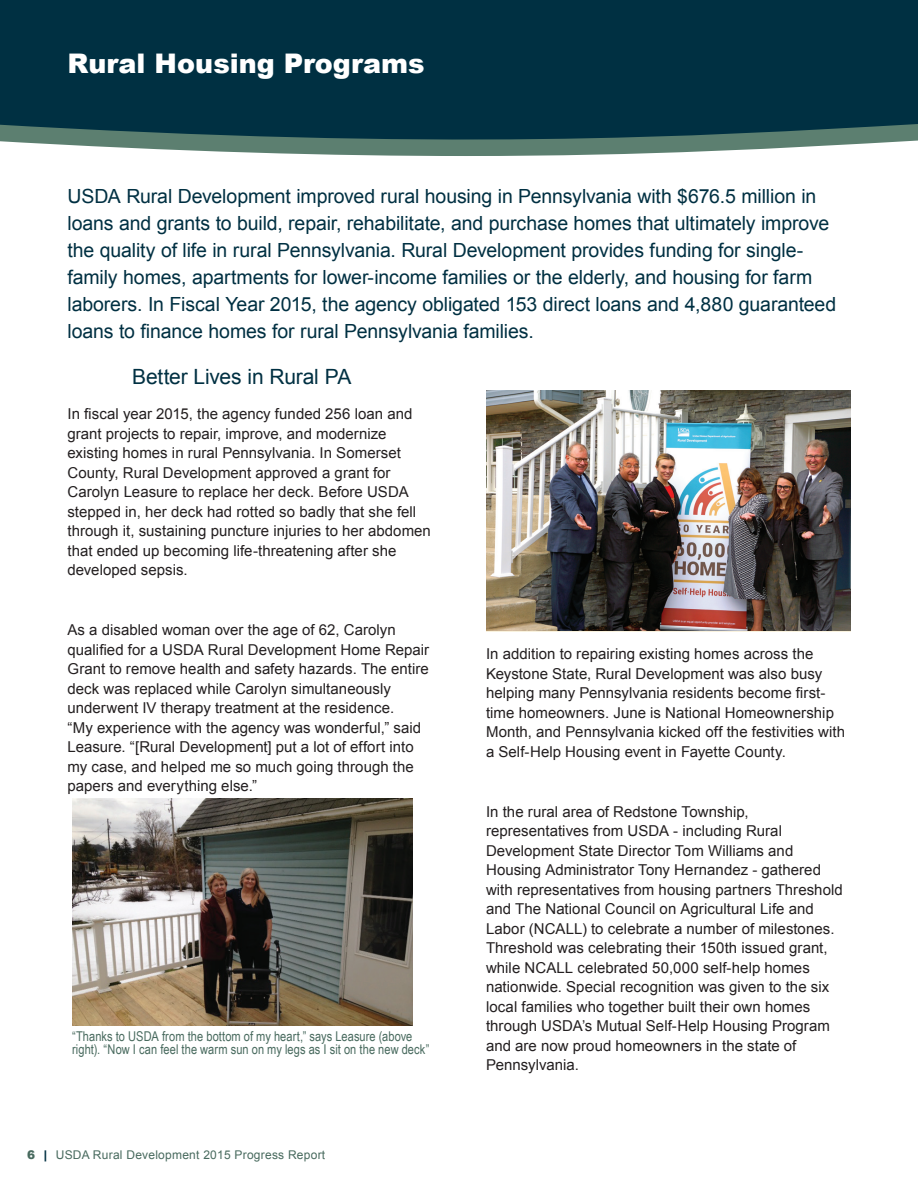
<style>
.page{position:relative;width:918px;height:1188px;background:#fff}
.page>*{position:absolute;margin:0;border:0;box-sizing:border-box;transform-origin:0 0}
.t1{font:900 27px "Arial";color:#fff}
.t2{font:21px "Arial";letter-spacing:-.01em;color:#003042}
.t3{font:19.5px/27px "Arial";letter-spacing:-.005em;color:#003042}
.t4{font:15px/19.5px "Arial";letter-spacing:.005em;color:#231f20}
.t5{font:13.5px/13.5px "Arial Narrow";letter-spacing:.005em;color:#486a5e}
.t6{font:12px "Arial";letter-spacing:.02em;color:#486a5e}
.s1{font-weight:900}
.s2{font-weight:900;color:#003042}
</style>
<div class="page">
<div style="left:0;top:0;width:918px;height:124px;background:#003042"></div>
<svg style="left:0;top:124px;width:918px;height:32px"></svg>
<img style="left:486px;top:390px;width:364px;height:241px">
<img style="left:72px;top:799px;width:341px;height:227px">
<h1 class="t1" style="left:68px;top:44px;width:359px">Rural Housing Programs</h1>
<p class="t3" style="left:68px;top:183px;width:770px">USDA Rural Development improved rural housing in Pennsylvania with $676.5 million in loans and grants to build, repair, rehabilitate, and purchase homes that ultimately improve the quality of life in rural Pennsylvania. Rural Development provides funding for single&shy;family homes, apartments for lower-income families or the elderly, and housing for farm laborers. In Fiscal Year 2015, the agency obligated 153 direct loans and 4,880 guaranteed loans to finance homes for rural Pennsylvania families.</p>
<h2 class="t2" style="left:132px;top:363px;width:221px">Better Lives in Rural PA</h2>
<p class="t4" style="left:68px;top:404px;width:365px">In fiscal year 2015, the agency funded 256 loan and grant projects to repair, improve, and modernize existing homes in rural Pennsylvania. In Somerset County, Rural Development approved a grant for Carolyn Leasure to replace her deck. Before USDA stepped in, her deck had rotted so badly that she fell through it, sustaining puncture injuries to her abdomen that ended up becoming life-threatening after she developed sepsis.</p>
<p class="t4" style="left:68px;top:620px;width:363px">As a disabled woman over the age of 62, Carolyn qualified for a USDA Rural Development Home Repair Grant to remove health and safety hazards. The entire deck was replaced while Carolyn simultaneously underwent IV therapy treatment at the residence.<br>“My experience with the agency was wonderful,” said Leasure. “[Rural Development] put a lot of effort into my case, and helped me so much going through the papers and everything else.”</p>
<p class="t5" style="left:72px;top:1029px;width:359px">“Thanks to USDA from the bottom of my heart,” says Leasure (above right). “Now I can feel the warm sun on my legs as I sit on the new deck”</p>
<p class="t6" style="left:27px;top:1147px;width:300px"><span class="s1">6</span> <span class="s2">|</span> USDA Rural Development 2015 Progress Report</p>
<p class="t4" style="left:486px;top:644px;width:361px">In addition to repairing existing homes across the Keystone State, Rural Development was also busy helping many Pennsylvania residents become first&shy;time homeowners. June is National Homeownership Month, and Pennsylvania kicked off the festivities with a Self-Help Housing event in Fayette County.</p>
<p class="t4" style="left:486px;top:802px;width:358px">In the rural area of Redstone Township, representatives from USDA - including Rural Development State Director Tom Williams and Housing Administrator Tony Hernandez - gathered with representatives from housing partners Threshold and The National Council on Agricultural Life and Labor (NCALL) to celebrate a number of milestones.<br>Threshold was celebrating their 150th issued grant, while NCALL celebrated 50,000 self-help homes nationwide. Special recognition was given to the six local families who together built their own homes through USDA’s Mutual Self-Help Housing Program and are now proud homeowners in the state of Pennsylvania.</p>
</div>
